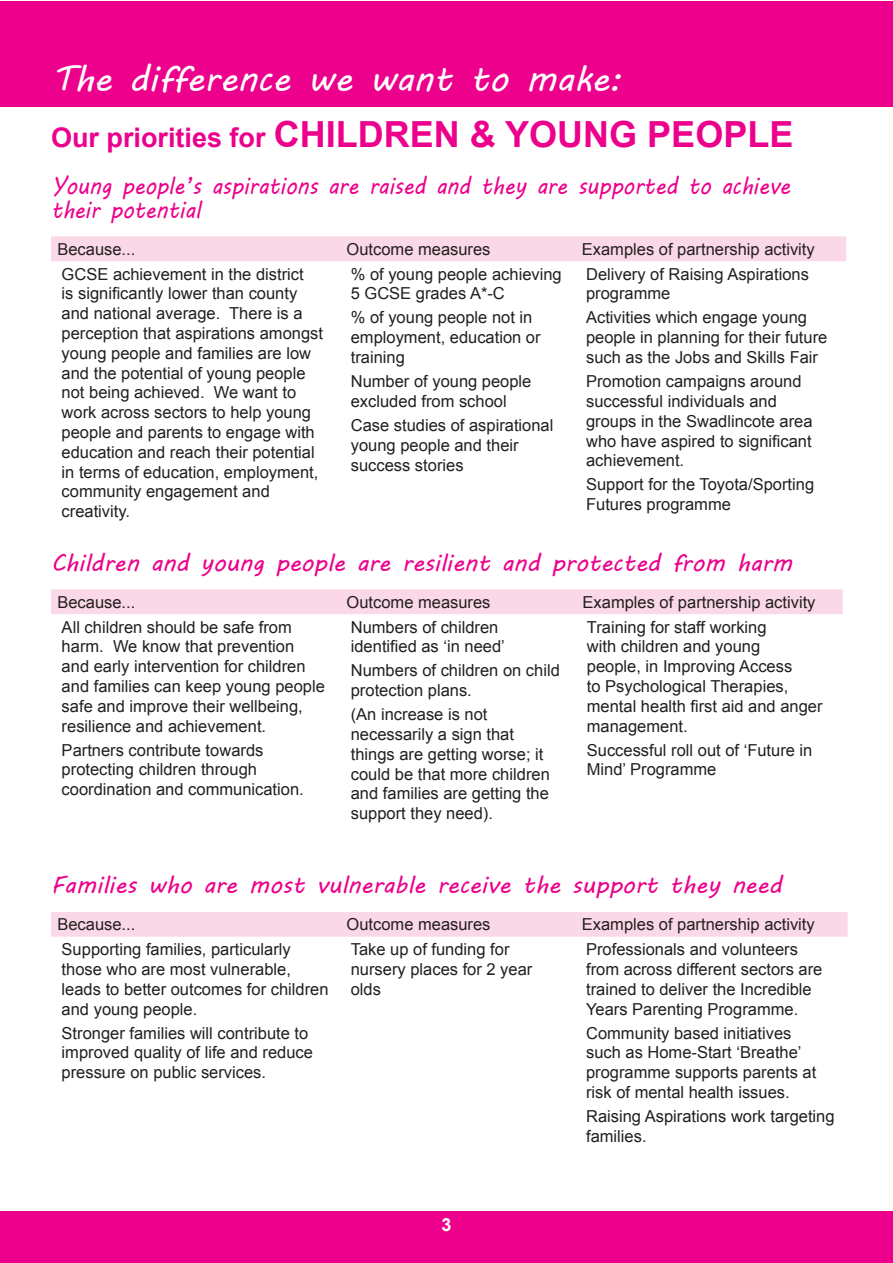
<style>
.page{position:relative;width:893px;height:1263px;background:#fff}
.page>*{position:absolute;margin:0;border:0;box-sizing:border-box;transform-origin:0 0}
.t1{font:700 36px "Arial";color:#ec008c}
.t2{font:36px "MV Boli";color:#fff}
.t3{font:24px "MV Boli";color:#ec008c}
.t4{font:24px/24px "MV Boli";color:#ec008c;scale:.9 1}
.t5{font:700 18px "Arial";color:#fff}
.t6{font:16.5px/19.8px "Arial";color:#231f20}
.s1{font-size:27px}
</style>
<div class="page">
<div style="left:0;top:1212px;width:893px;height:51px;background:#ec008c"></div>
<div style="left:1px;top:1px;width:892px;height:105px;background:#ec008c"></div>
<div style="left:51px;top:236px;width:795px;height:25px;background:#fbd8e7"></div>
<div style="left:51px;top:589px;width:792px;height:25px;background:#fbd8e7"></div>
<div style="left:51px;top:912px;width:797px;height:25px;background:#fbd8e7"></div>
<h1 class="t2" style="left:51px;top:54px;width:573px">The difference we want to make:</h1>
<h1 class="t1" style="left:51px;top:111px;width:744px"><span class="s1">Our priorities for</span> CHILDREN &amp; YOUNG PEOPLE</h1>
<h2 class="t4" style="left:51px;top:173px;width:823px">Young people’s aspirations are raised and they are supported to achieve their potential</h2>
<p class="t6" style="left:57px;top:239px;width:79px">Because...</p>
<p class="t6" style="left:347px;top:239px;width:145px">Outcome measures</p>
<p class="t6" style="left:582px;top:239px;width:234px">Examples of partnership activity</p>
<p class="t6" style="left:62px;top:264px;width:263px">GCSE achievement in the district<br>is significantly lower than county and national average. There is a perception that aspirations amongst young people and families are low and the potential of young people not being achieved. We want to work across sectors to help young people and parents to engage with education and reach their potential in terms of education, employment, community engagement and creativity.</p>
<p class="t6" style="left:351px;top:264px;width:212px">% of young people achieving<br>5 GCSE grades A*-C</p>
<p class="t6" style="left:586px;top:264px;width:224px">Delivery of Raising Aspirations programme</p>
<p class="t6" style="left:586px;top:308px;width:243px">Activities which engage young people in planning for their future such as the Jobs and Skills Fair</p>
<p class="t6" style="left:586px;top:372px;width:228px">Promotion campaigns around successful individuals and groups in the Swadlincote area who have aspired to significant achievement.</p>
<p class="t6" style="left:586px;top:475px;width:230px">Support for the Toyota/Sporting<br>Futures programme</p>
<h2 class="t3" style="left:51px;top:546px;width:743px">Children and young people are resilient and protected from harm</h2>
<p class="t6" style="left:57px;top:592px;width:79px">Because...</p>
<p class="t6" style="left:347px;top:592px;width:145px">Outcome measures</p>
<p class="t6" style="left:583px;top:592px;width:234px">Examples of partnership activity</p>
<p class="t6" style="left:62px;top:617px;width:265px">All children should be safe from harm. We know that prevention and early intervention for children and families can keep young people safe and improve their wellbeing, resilience and achievement.</p>
<p class="t6" style="left:62px;top:740px;width:244px">Partners contribute towards protecting children through coordination and communication.</p>
<p class="t6" style="left:351px;top:308px;width:191px">% of young people not in employment, education or training</p>
<p class="t6" style="left:351px;top:372px;width:182px">Number of young people excluded from school</p>
<p class="t6" style="left:351px;top:415px;width:204px">Case studies of aspirational young people and their success stories</p>
<p class="t6" style="left:351px;top:617px;width:156px">Numbers of children identified as ‘in need’</p>
<p class="t6" style="left:351px;top:661px;width:211px">Numbers of children on child protection plans.</p>
<p class="t6" style="left:351px;top:705px;width:201px">(An increase is not necessarily a sign that things are getting worse; it could be that more children and families are getting the support they need).</p>
<p class="t6" style="left:587px;top:617px;width:237px">Training for staff working<br>with children and young<br>people, in Improving Access<br>to Psychological Therapies, mental health first aid and anger management.</p>
<p class="t6" style="left:587px;top:740px;width:227px">Successful roll out of ‘Future in<br>Mind’ Programme</p>
<h2 class="t3" style="left:51px;top:868px;width:732px">Families who are most vulnerable receive the support they need</h2>
<p class="t6" style="left:57px;top:915px;width:79px">Because...</p>
<p class="t6" style="left:347px;top:915px;width:145px">Outcome measures</p>
<p class="t6" style="left:582px;top:915px;width:234px">Examples of partnership activity</p>
<p class="t6" style="left:62px;top:939px;width:268px">Supporting families, particularly those who are most vulnerable, leads to better outcomes for children and young people.</p>
<p class="t6" style="left:62px;top:1023px;width:253px">Stronger families will contribute to improved quality of life and reduce pressure on public services.</p>
<p class="t6" style="left:351px;top:939px;width:183px">Take up of funding for nursery places for 2 year olds</p>
<p class="t6" style="left:586px;top:939px;width:238px">Professionals and volunteers from across different sectors are trained to deliver the Incredible<br>Years Parenting Programme.</p>
<p class="t6" style="left:586px;top:1023px;width:232px">Community based initiatives such as Home-Start ‘Breathe’ programme supports parents at risk of mental health issues.</p>
<p class="t6" style="left:586px;top:1106px;width:250px">Raising Aspirations work targeting families.</p>
<p class="t5" style="left:441px;top:1212px;width:12px">3</p>
</div>
